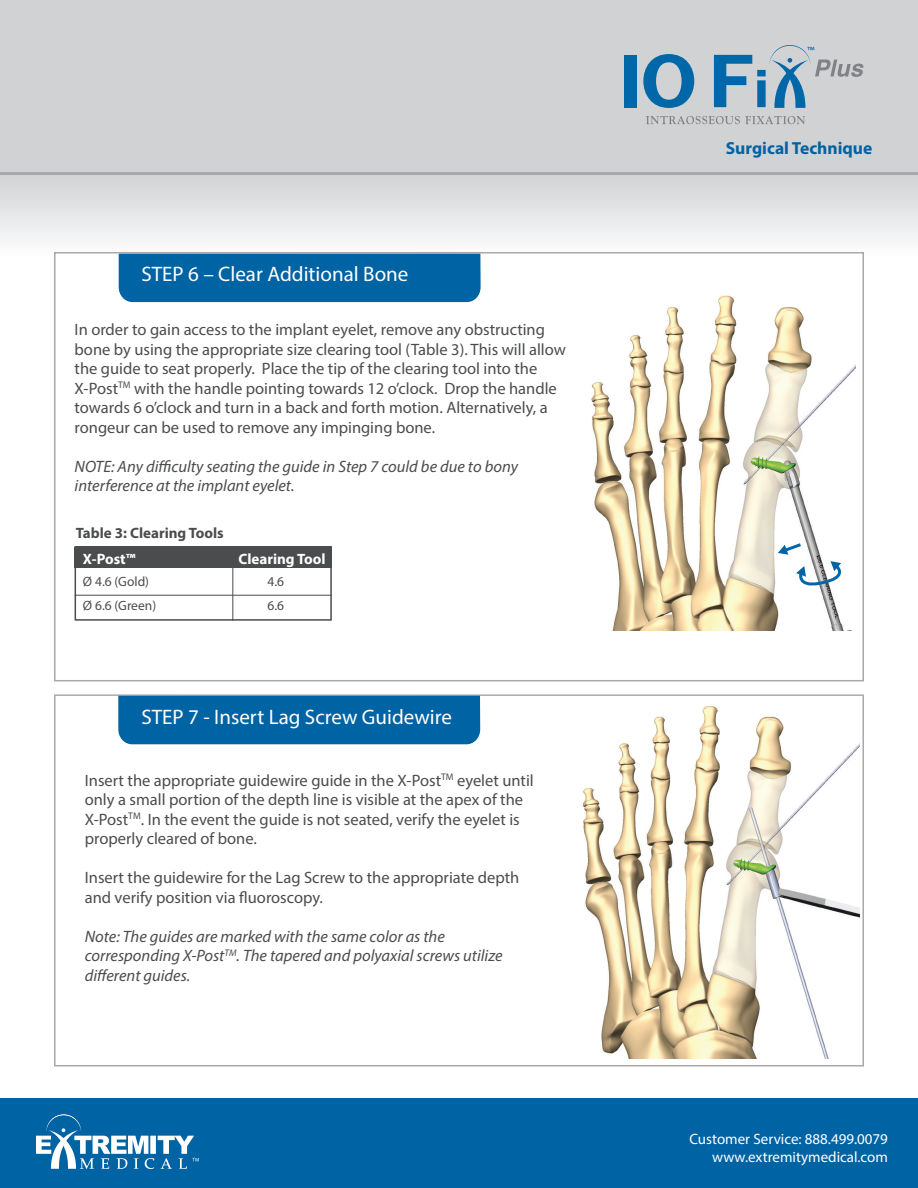
<style>
.page{position:relative;width:918px;height:1188px;background:#fff}
.page>*{position:absolute;margin:0;border:0;box-sizing:border-box;transform-origin:0 0}
.t1{font:21px "Myriad Pro";color:#fff}
.t2{font:700 17.55px "Myriad Pro";color:#0063a4}
.t3{font:16.5px/19.5px "Myriad Pro";color:#4b4c4d}
.t4{font:italic 16.5px/19.5px "Myriad Pro";color:#4b4c4d}
.t5{font:15px/18px "Myriad Pro";color:#fff;text-align:right}
.t6{font:700 15px "Myriad Pro";color:#4b4c4d}
.t7{font:700 15px "Myriad Pro";color:#fff}
.t8{font:13.5px "Myriad Pro";color:#4b4c4d}
.t9{font:12px "Myriad Pro";color:#0063a4}
</style>
<div class="page">
<div style="left:75px;top:546px;width:257px;height:75px;border:2px solid #4b4c4d"></div>
<div style="left:0;top:174px;width:918px;height:83px;background:linear-gradient(to bottom,#d0d2d4,#fefefe)"></div>
<div style="left:119px;top:255px;width:362px;height:47px;background:#0063a4"></div>
<div style="left:54px;top:694px;width:810px;height:372px;border:2px solid #a8a9ad"></div>
<div style="left:118px;top:696px;width:362px;height:48px;background:#0063a4"></div>
<div style="left:0;top:0;width:918px;height:172px;background:#d1d2d4"></div>
<hr style="left:0;top:172px;width:918px;height:3px;background:#a8a9ad">
<div style="left:54px;top:252px;width:810px;height:429px;border:2px solid #a8a9ad"></div>
<div style="left:75px;top:547px;width:257px;height:21px;background:#4b4c4d"></div>
<hr style="left:75px;top:595px;width:256px;height:1px;background:#4b4c4d">
<hr style="left:232px;top:562px;width:1px;height:59px;background:#4b4c4d">
<img style="left:591px;top:295px;width:265px;height:335px">
<img style="left:582px;top:706px;width:278px;height:352px">
<svg style="left:778px;top:541px;width:26px;height:14px"></svg>
<svg style="left:796px;top:561px;width:57px;height:27px"></svg>
<svg style="left:646px;top:116px;width:159px;height:8px"></svg>
<div style="left:624px;top:55px;width:12px;height:52px;background:#0068a9"></div>
<svg style="left:643px;top:54px;width:51px;height:54px"></svg>
<svg style="left:714px;top:45px;width:150px;height:63px"></svg>
<div style="left:0;top:1098px;width:918px;height:90px;background:#0063a4"></div>
<svg style="left:36px;top:1114px;width:163px;height:55px"></svg>
<p class="t1" style="left:141px;top:261px;width:268px">STEP 6 – Clear Additional Bone</p>
<p class="t3" style="left:75px;top:320px;width:493px">In order to gain access to the implant eyelet, remove any obstructing bone by using the appropriate size clearing tool (Table 3). This will allow the guide to seat properly. Place the tip of the clearing tool into the X-Post<sup>TM</sup> with the handle pointing towards 12 o’clock. Drop the handle towards 6 o’clock and turn in a back and forth motion. Alternatively, a rongeur can be used to remove any impinging bone.</p>
<p class="t4" style="left:75px;top:456px;width:445px">NOTE: Any difficulty seating the guide in Step 7 could be due to bony interference at the implant eyelet.</p>
<p class="t6" style="left:76px;top:523px;width:150px">Table 3: Clearing Tools</p>
<p class="t7" style="left:83px;top:549px;width:54px">X-Post™</p>
<p class="t7" style="left:239px;top:549px;width:89px">Clearing Tool</p>
<p class="t8" style="left:83px;top:573px;width:68px">Ø 4.6 (Gold)</p>
<p class="t8" style="left:267px;top:573px;width:18px">4.6</p>
<p class="t8" style="left:83px;top:597px;width:75px">Ø 6.6 (Green)</p>
<p class="t8" style="left:267px;top:597px;width:18px">6.6</p>
<p class="t1" style="left:141px;top:704px;width:312px">STEP 7 - Insert Lag Screw Guidewire</p>
<p class="t3" style="left:85px;top:770px;width:451px">Insert the appropriate guidewire guide in the X-Post<sup>TM</sup> eyelet until only a small portion of the depth line is visible at the apex of the X-Post<sup>TM</sup>. In the event the guide is not seated, verify the eyelet is properly cleared of bone.</p>
<p class="t3" style="left:85px;top:868px;width:436px">Insert the guidewire for the Lag Screw to the appropriate depth and verify position via fluoroscopy.</p>
<p class="t4" style="left:85px;top:926px;width:419px">Note: The guides are marked with the same color as the corresponding X-Post<sup>TM</sup>. The tapered and polyaxial screws utilize different guides.</p>
<p class="t9" style="left:807px;top:43px;width:9px">™</p>
<p class="t2" style="left:726px;top:137px;width:148px">Surgical Technique</p>
<p class="t5" style="left:689px;top:1130px;width:200px">Customer Service: 888.499.0079 www.extremitymedical.com</p>
</div>
